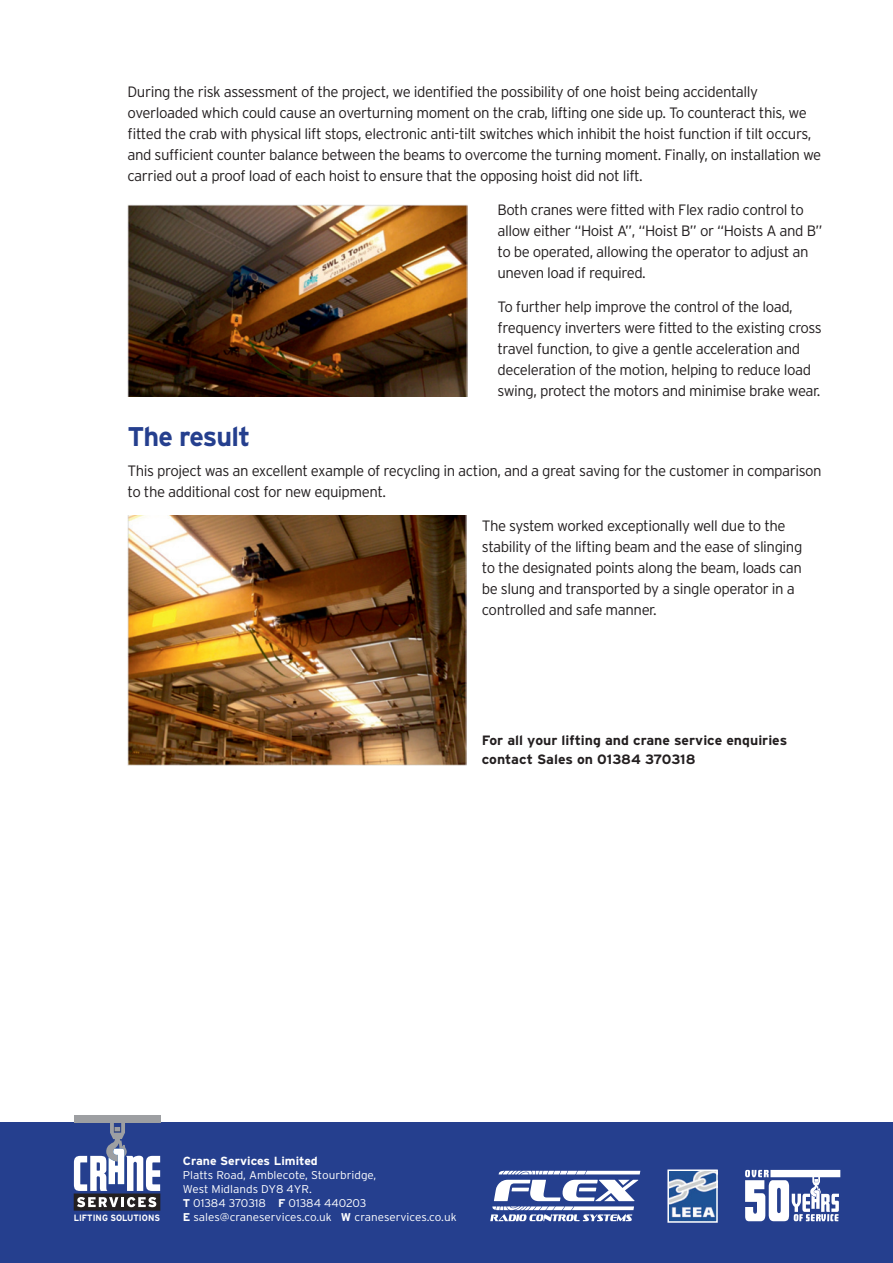
<style>
.page{position:relative;width:893px;height:1263px;background:#fff}
.page>*{position:absolute;margin:0;border:0;box-sizing:border-box;transform-origin:0 0}
.t1{font:700 27px "Interstate";letter-spacing:-.03em;color:#253f8e}
.t2{font:300 15px/21px "Interstate";letter-spacing:-.03em;color:#231f20}
.t3{font:700 13.5px/19.5px "Interstate";color:#231f20;scale:1.04 1}
.t4{font:700 11.7px "Interstate";color:#fff;scale:1.04 1}
.t5{font:300 11.25px/14.2px "Interstate";color:#fff;scale:1.04 1}
.t6{font:700 9.15px "Interstate";color:#fff;scale:.94 1}
.s1{font-weight:700}
</style>
<div class="page">
<div style="left:0;top:1122px;width:893px;height:141px;background:#253f8e"></div>
<div style="left:74px;top:1193px;width:86px;height:18px;background:#231f20"></div>
<div style="left:74px;top:1115px;width:86px;height:7px;background:#9d9fa2"></div>
<svg style="left:74px;top:1122px;width:86px;height:69px"></svg>
<svg style="left:77px;top:1197px;width:79px;height:10px"></svg>
<img style="left:128px;top:204px;width:340px;height:193px">
<img style="left:128px;top:515px;width:338px;height:250px">
<svg style="left:745px;top:1170px;width:95px;height:51px"></svg>
<img style="left:670px;top:1172px;width:45px;height:48px">
<div style="left:667px;top:1169px;width:51px;height:54px;border:2px solid #fff"></div>
<svg style="left:490px;top:1180px;width:148px;height:41px"></svg>
<svg style="left:499px;top:1170px;width:141px;height:4px"></svg>
<p class="t2" style="left:128px;top:81px;width:695px">During the risk assessment of the project, we identified the possibility of one hoist being accidentally overloaded which could cause an overturning moment on the crab, lifting one side up. To counteract this, we fitted the crab with physical lift stops, electronic anti-tilt switches which inhibit the hoist function if tilt occurs, and sufficient counter balance between the beams to overcome the turning moment. Finally, on installation we carried out a proof load of each hoist to ensure that the opposing hoist did not lift.</p>
<p class="t2" style="left:497px;top:199px;width:326px">Both cranes were fitted with Flex radio control to allow either “Hoist A”, “Hoist B” or “Hoists A and B” to be operated, allowing the operator to adjust an uneven load if required.</p>
<p class="t2" style="left:497px;top:296px;width:326px">To further help improve the control of the load, frequency inverters were fitted to the existing cross travel function, to give a gentle acceleration and deceleration of the motion, helping to reduce load swing, protect the motors and minimise brake wear.</p>
<h1 class="t1" style="left:128px;top:422px;width:124px">The result</h1>
<p class="t2" style="left:128px;top:460px;width:696px">This project was an excellent example of recycling in action, and a great saving for the customer in comparison to the additional cost for new equipment.</p>
<p class="t2" style="left:482px;top:515px;width:322px">The system worked exceptionally well due to the stability of the lifting beam and the ease of slinging to the designated points along the beam, loads can be slung and transported by a single operator in a controlled and safe manner.</p>
<p class="t3" style="left:482px;top:730px;width:295px">For all your lifting and crane service enquiries contact Sales on 01384 370318</p>
<p class="t6" style="left:74px;top:1212px;width:93px">LIFTING SOLUTIONS</p>
<p class="t4" style="left:183px;top:1154px;width:131px">Crane Services Limited</p>
<p class="t5" style="left:183px;top:1168px;width:265px">Platts Road, Amblecote, Stourbridge,<br>West Midlands DY8 4YR.<br><span class="s1">T</span> 01384 370318 <span class="s1">F</span> 01384 440203<br><span class="s1">E</span> sales@craneservices.co.uk <span class="s1">W</span> craneservices.co.uk</p>
</div>
